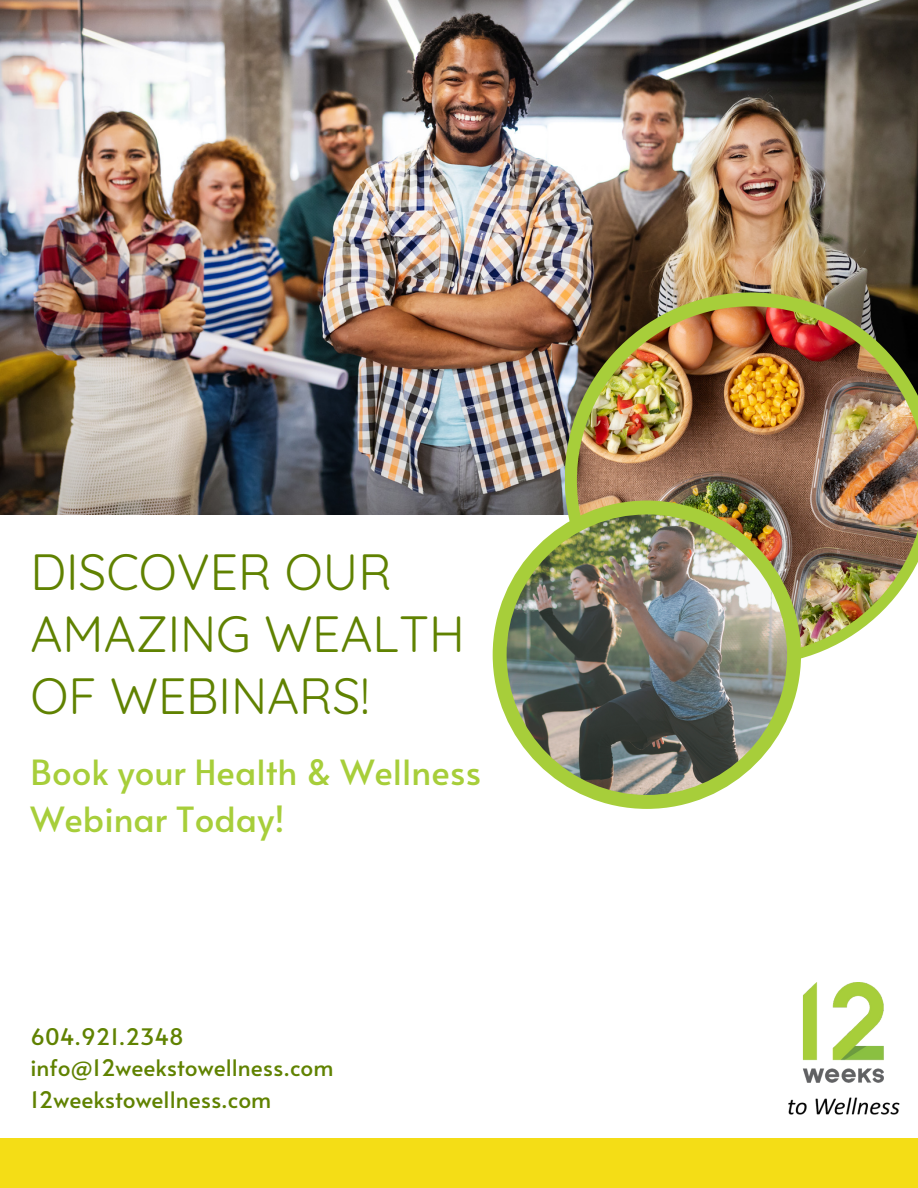
<style>
.page{position:relative;width:918px;height:1188px;background:#fff}
.page>*{position:absolute;margin:0;border:0;box-sizing:border-box;transform-origin:0 0}
.t1{font:49.65px "Quicksand";color:#608201}
.t2{font:34.65px "Alata";color:#a7ce3a}
.t3{font:22.65px "Alata";color:#608201}
</style>
<div class="page">
<img style="left:0;top:0;width:918px;height:514px">
<div style="left:0;top:1138px;width:918px;height:50px;background:#f4dd16"></div>
<img style="left:565px;top:292px;width:353px;height:367px">
<img style="left:577px;top:306px;width:341px;height:349px">
<div style="left:493px;top:501px;width:308px;height:308px;background:#a7ce3a;border-radius:50%"></div>
<img style="left:507px;top:514px;width:280px;height:281px;border-radius:50%">
<img style="left:788px;top:983px;width:112px;height:132px">
<p class="t1" style="left:30px;top:540px;width:363px">DISCOVER OUR</p>
<p class="t1" style="left:30px;top:602px;width:436px">AMAZING WEALTH</p>
<p class="t1" style="left:30px;top:664px;width:341px">OF WEBINARS!</p>
<p class="t2" style="left:30px;top:747px;width:452px">Book your Health &amp; Wellness</p>
<p class="t2" style="left:30px;top:794px;width:255px">Webinar Today!</p>
<p class="t3" style="left:30px;top:1020px;width:155px">604.921.2348</p>
<p class="t3" style="left:30px;top:1051px;width:305px">info@12weekstowellness.com</p>
<p class="t3" style="left:30px;top:1083px;width:242px">12weekstowellness.com</p>
</div>
